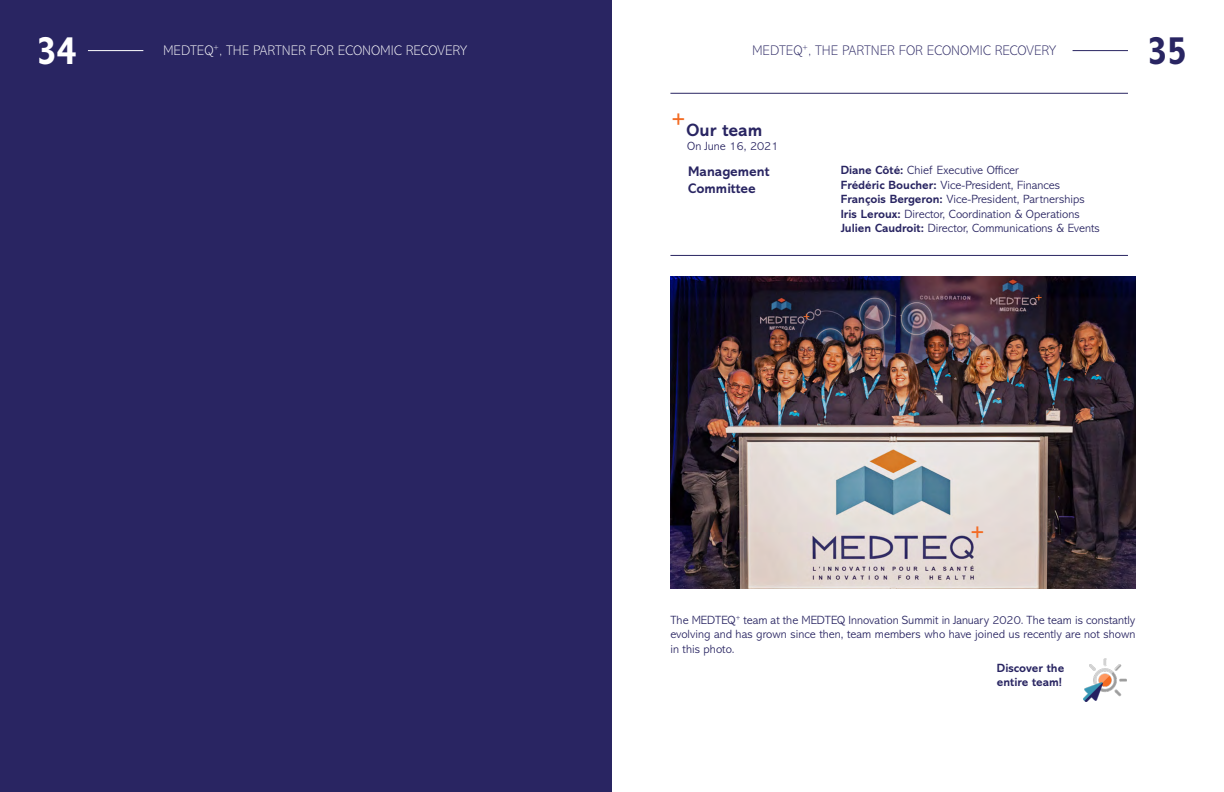
<style>
.page{position:relative;width:1224px;height:792px;background:#fff}
.page>*{position:absolute;margin:0;border:0;box-sizing:border-box;transform-origin:0 0}
.t1{font:700 condensed 41px "Abadi MT Pro";color:#fff}
.t2{font:700 condensed 41px "Abadi MT Pro";color:#292562}
.t3{font:700 21px "Abadi MT Std";color:#f36c25}
.t4{font:700 18px "Abadi MT Pro";color:#292562}
.t5{font:200 14px "Abadi MT Std";color:#292562}
.t6{font:200 14px "Abadi MT Std";color:#fff}
.t7{font:700 14px/16.8px "Abadi MT Pro";color:#292562}
.t8{font:300 12px/14.4px "Abadi MT Pro";color:#292562}
.t9{font:700 12px/14.4px "Abadi MT Pro";color:#292562}
.t10{font:700 10.4px "Abadi MT Std";color:#f36c25}
.s1{font-weight:700}
</style>
<div class="page">
<hr style="left:1073px;top:50px;width:55px;height:1px;background:#292562">
<div style="left:0;top:0;width:612px;height:792px;background:#292562"></div>
<hr style="left:88px;top:50px;width:55px;height:1px;background:#fff">
<hr style="left:670px;top:93px;width:458px;height:1px;background:#292562">
<hr style="left:670px;top:255px;width:458px;height:1px;background:#292562">
<img style="left:670px;top:277px;width:465px;height:311px">
<img style="left:1083px;top:658px;width:43px;height:43px">
<h1 class="t1" style="left:36px;top:28px;width:42px">34</h1>
<h1 class="t2" style="left:1147px;top:28px;width:42px">35</h1>
<p class="t6" style="left:163px;top:43px;width:306px">MEDTEQ<sup>+</sup>, THE PARTNER FOR ECONOMIC RECOVERY</p>
<p class="t5" style="left:752px;top:43px;width:306px">MEDTEQ<sup>+</sup>, THE PARTNER FOR ECONOMIC RECOVERY</p>
<h2 class="t3" style="left:671px;top:106px;width:16px">+</h2>
<h3 class="t4" style="left:687px;top:119px;width:77px">Our team</h3>
<p class="t7" style="left:688px;top:163px;width:83px">Management<br>Committee</p>
<p class="t8" style="left:841px;top:163px;width:261px"><span class="s1">Diane Côté:</span> Chief Executive Officer<br><span class="s1">Frédéric Boucher:</span> Vice-President, Finances <span class="s1">François Bergeron:</span> Vice-President, Partnerships <span class="s1">Iris Leroux:</span> Director, Coordination &amp; Operations <span class="s1">Julien Caudroit:</span> Director, Communications &amp; Events</p>
<p class="t8" style="left:687px;top:139px;width:93px">On June 16, 2021</p>
<p class="t10" style="left:803px;top:310px;width:8px">+</p>
<p class="t10" style="left:1035px;top:291px;width:8px">+</p>
<h2 class="t3" style="left:970px;top:519px;width:16px">+</h2>
<p class="t8" style="left:670px;top:613px;width:467px;text-align:justify">The MEDTEQ<sup>+</sup> team at the MEDTEQ Innovation Summit in January 2020. The team is constantly evolving and has grown since then, team members who have joined us recently are not shown in this photo.</p>
<p class="t9" style="left:997px;top:660px;width:69px">Discover the entire team!</p>
</div>
